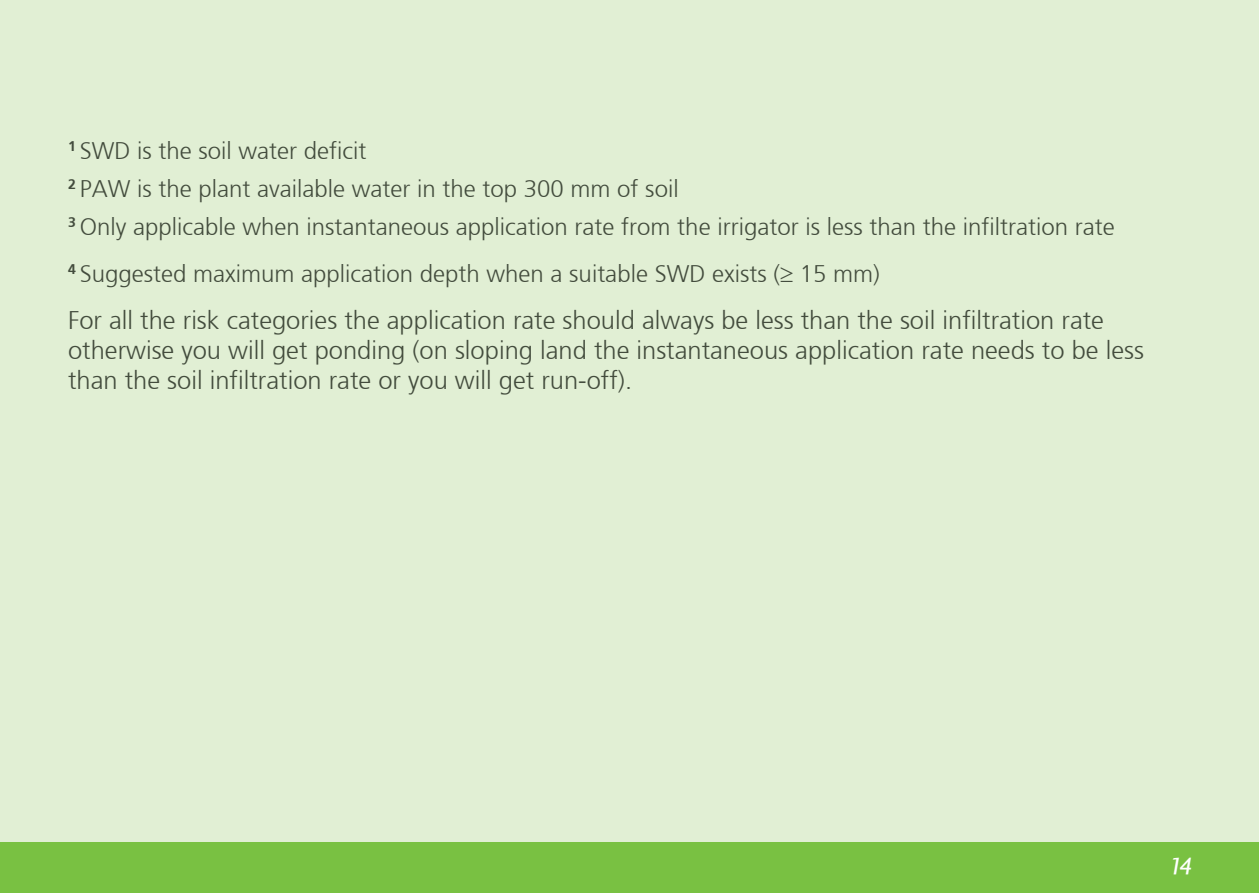
<style>
.page{position:relative;width:1259px;height:893px;background:#e1efd4}
.page>*{position:absolute;margin:0;border:0;box-sizing:border-box;transform-origin:0 0}
.body{font:300 25.5px/30px "Frutiger";color:#434c3d}
.t1{font:italic 500 25.5px "Agenda";color:#fff}
.body-2{font:300 24px "Frutiger";color:#434c3d}
</style>
<div class="page">
<div style="left:0;top:842px;width:1259px;height:51px;background:#79c142"></div>
<p class="body-2" style="left:68px;top:137px;width:300px"><sup>1</sup> SWD is the soil water deficit</p>
<p class="body-2" style="left:68px;top:175px;width:612px"><sup>2</sup> PAW is the plant available water in the top 300 mm of soil</p>
<p class="body-2" style="left:68px;top:213px;width:1048px"><sup>3</sup> Only applicable when instantaneous application rate from the irrigator is less than the infiltration rate</p>
<p class="body-2" style="left:68px;top:260px;width:813px"><sup>4</sup> Suggested maximum application depth when a suitable SWD exists (≥ 15 mm)</p>
<p class="body" style="left:68px;top:305px;width:1077px">For all the risk categories the application rate should always be less than the soil infiltration rate otherwise you will get ponding (on sloping land the instantaneous application rate needs to be less than the soil infiltration rate or you will get run-off).</p>
<p class="t1" style="left:1171px;top:850px;width:23px">14</p>
</div>
